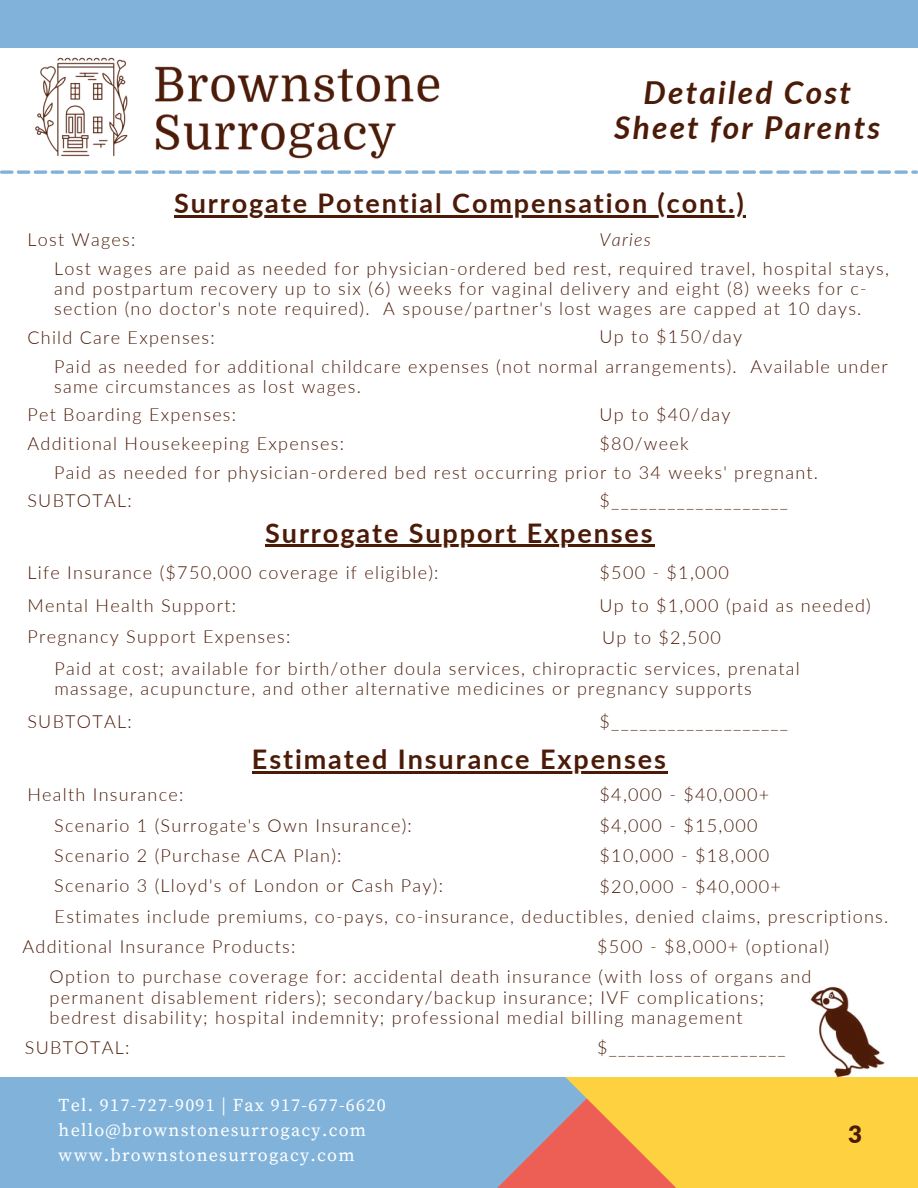
<style>
.page{position:relative;width:918px;height:1188px;background:#81b3da}
.page>*{position:absolute;margin:0;border:0;box-sizing:border-box;transform-origin:0 0}
.t1{font:italic 700 31.65px/34.8px "Lato";letter-spacing:.07em;color:#4c1b08;text-align:center}
.t2{font:700 27px "Lato";letter-spacing:.07em;color:#4c1b08}
.t3{font:900 24px "Lato";color:#4c1b08}
.t4{font:300 18px/20.2px "Lato";letter-spacing:.07em;color:#4c1b08}
.t5{font:18px/24.8px "Source Serif Pro";letter-spacing:.07em;color:#fff}
.t6{font:italic 300 18px "Lato";letter-spacing:.07em;color:#4c1b08}
</style>
<div class="page">
<svg style="left:497px;top:1077px;width:421px;height:111px"></svg>
<div style="left:0;top:48px;width:918px;height:1029px;background:#fff"></div>
<img style="left:35px;top:57px;width:405px;height:102px">
<img style="left:709px;top:986px;width:209px;height:185px">
<svg style="left:0;top:170px;width:918px;height:4px"></svg>
<hr style="left:252px;top:772px;width:416px;height:2px;background:#4c1b08">
<hr style="left:265px;top:545px;width:390px;height:2px;background:#4c1b08">
<hr style="left:174px;top:215px;width:572px;height:2px;background:#4c1b08">
<h1 class="t1" style="left:614px;top:74px;width:268px">Detailed Cost<br>Sheet for Parents</h1>
<h2 class="t2" style="left:174px;top:183px;width:571px">Surrogate Potential Compensation (cont.)</h2>
<p class="t6" style="left:600px;top:227px;width:53px">Varies</p>
<p class="t4" style="left:54px;top:258px;width:836px">Lost wages are paid as needed for physician-ordered bed rest, required travel, hospital stays, and postpartum recovery up to six (6) weeks for vaginal delivery and eight (8) weeks for c&shy;section (no doctor's note required). A spouse/partner's lost wages are capped at 10 days.</p>
<p class="t4" style="left:600px;top:326px;width:144px">Up to $150/day</p>
<p class="t4" style="left:27px;top:229px;width:110px">Lost Wages:</p>
<p class="t4" style="left:27px;top:327px;width:189px">Child Care Expenses:</p>
<p class="t4" style="left:54px;top:355px;width:835px">Paid as needed for additional childcare expenses (not normal arrangements). Available under same circumstances as lost wages.</p>
<p class="t4" style="left:27px;top:400px;width:318px;line-height:28.7px">Pet Boarding Expenses:<br>Additional Housekeeping Expenses:</p>
<p class="t4" style="left:600px;top:404px;width:132px">Up to $40/day</p>
<p class="t4" style="left:600px;top:433px;width:91px">$80/week</p>
<p class="t4" style="left:54px;top:461px;width:766px">Paid as needed for physician-ordered bed rest occurring prior to 34 weeks' pregnant.</p>
<p class="t4" style="left:27px;top:490px;width:106px">SUBTOTAL:</p>
<p class="t4" style="left:600px;top:490px;width:190px">$___________________</p>
<h2 class="t2" style="left:265px;top:513px;width:389px">Surrogate Support Expenses</h2>
<p class="t4" style="left:27px;top:555px;width:413px;line-height:32.8px">Life Insurance ($750,000 coverage if eligible):<br>Mental Health Support:</p>
<p class="t4" style="left:600px;top:555px;width:273px;line-height:32.8px">$500 - $1,000<br>Up to $1,000 (paid as needed)</p>
<p class="t4" style="left:54px;top:621px;width:747px;line-height:31.7px;text-indent:548px">Up to $2,500<br>Paid at cost; available for birth/other doula services, chiropractic services, prenatal</p>
<p class="t4" style="left:54px;top:678px;width:699px">massage, acupuncture, and other alternative medicines or pregnancy supports</p>
<p class="t4" style="left:27px;top:626px;width:264px">Pregnancy Support Expenses:</p>
<p class="t4" style="left:27px;top:711px;width:106px">SUBTOTAL:</p>
<p class="t4" style="left:600px;top:711px;width:190px">$___________________</p>
<h2 class="t2" style="left:252px;top:740px;width:416px">Estimated Insurance Expenses</h2>
<p class="t4" style="left:54px;top:779px;width:359px;line-height:30.3px;text-indent:-27px">Health Insurance:<br>Scenario 1 (Surrogate's Own Insurance):</p>
<p class="t4" style="left:54px;top:840px;width:391px;line-height:30.3px">Scenario 2 (Purchase ACA Plan):<br>Scenario 3 (Lloyd's of London or Cash Pay):</p>
<p class="t4" style="left:600px;top:784px;width:171px">$4,000 - $40,000+</p>
<p class="t4" style="left:600px;top:809px;width:171px;line-height:30.5px">$4,000 - $15,000 $10,000 - $18,000</p>
<p class="t4" style="left:600px;top:875px;width:183px">$20,000 - $40,000+</p>
<p class="t4" style="left:55px;top:905px;width:835px">Estimates include premiums, co-pays, co-insurance, deductibles, denied claims, prescriptions.</p>
<p class="t4" style="left:50px;top:930px;width:781px;line-height:30.8px;text-indent:548px">$500 - $8,000+ (optional)<br>Option to purchase coverage for: accidental death insurance (with loss of organs and</p>
<p class="t4" style="left:50px;top:986px;width:716px">permanent disablement riders); secondary/backup insurance; IVF complications; bedrest disability; hospital indemnity; professional medial billing management</p>
<p class="t4" style="left:23px;top:936px;width:274px">Additional Insurance Products:</p>
<p class="t4" style="left:25px;top:1037px;width:106px">SUBTOTAL:</p>
<p class="t4" style="left:597px;top:1037px;width:190px">$___________________</p>
<p class="t5" style="left:59px;top:1094px;width:329px">Tel. 917-727-9091 | Fax 917-677-6620 hello@brownstonesurrogacy.com www.brownstonesurrogacy.com</p>
<h3 class="t3" style="left:848px;top:1116px;width:15px">3</h3>
</div>
